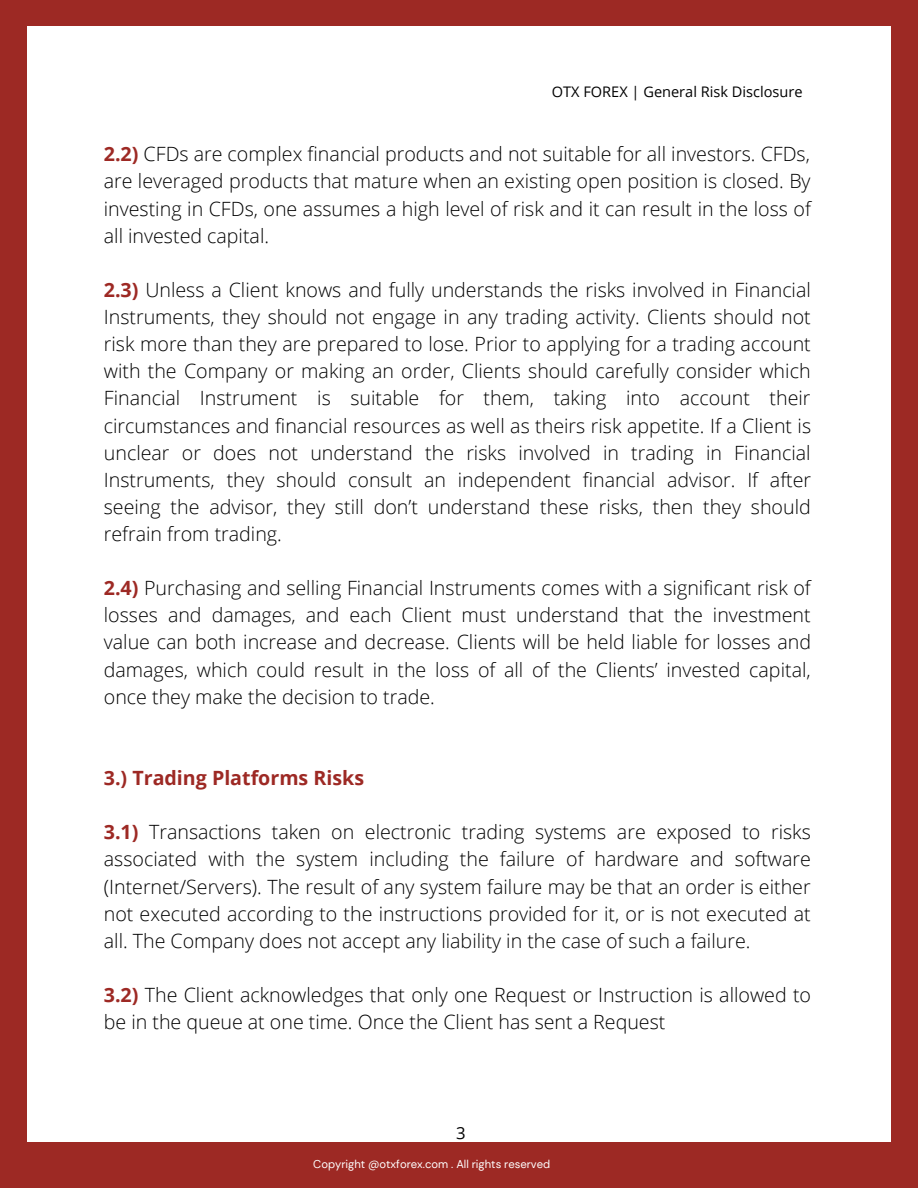
<style>
.page{position:relative;width:918px;height:1188px;background:#fff}
.page>*{position:absolute;margin:0;border:0;box-sizing:border-box;transform-origin:0 0}
.t1{font:300 19.65px/27.2px "Open Sans";color:#000;text-align:justify}
.t2{font:700 19.65px "Open Sans";color:#9d2924}
.t3{font:16.65px "Open Sans";color:#000}
.t4{font:14.55px "Open Sans";color:#000}
.t5{font:11.25px "DM Sans";color:#fff}
.s1{font-weight:700;color:#9d2924}
</style>
<div class="page">
<div style="left:0;top:0;width:918px;height:1142px;background:#9d2924"></div>
<div style="left:27px;top:26px;width:863px;height:1118px;background:#fff"></div>
<div style="left:0;top:1142px;width:918px;height:46px;background:#9d2924"></div>
<p class="t4" style="left:552px;top:82px;width:252px">OTX FOREX | General Risk Disclosure</p>
<p class="t1" style="left:104px;top:140px;width:709px"><span class="s1">2.2)</span> CFDs are complex financial products and not suitable for all investors. CFDs, are leveraged products that mature when an existing open position is closed. By investing in CFDs, one assumes a high level of risk and it can result in the loss of all invested capital.</p>
<p class="t1" style="left:104px;top:276px;width:709px"><span class="s1">2.3)</span> Unless a Client knows and fully understands the risks involved in Financial Instruments, they should not engage in any trading activity. Clients should not risk more than they are prepared to lose. Prior to applying for a trading account with the Company or making an order, Clients should carefully consider which Financial Instrument is suitable for them, taking into account their circumstances and financial resources as well as theirs risk appetite. If a Client is unclear or does not understand the risks involved in trading in Financial Instruments, they should consult an independent financial advisor. If after seeing the advisor, they still don’t understand these risks, then they should refrain from trading.</p>
<p class="t1" style="left:104px;top:574px;width:709px"><span class="s1">2.4)</span> Purchasing and selling Financial Instruments comes with a significant risk of losses and damages, and each Client must understand that the investment value can both increase and decrease. Clients will be held liable for losses and damages, which could result in the loss of all of the Clients’ invested capital, once they make the decision to trade.</p>
<p class="t2" style="left:104px;top:764px;width:262px">3.) Trading Platforms Risks</p>
<p class="t1" style="left:104px;top:818px;width:709px"><span class="s1">3.1)</span> Transactions taken on electronic trading systems are exposed to risks associated with the system including the failure of hardware and software (Internet/Servers). The result of any system failure may be that an order is either not executed according to the instructions provided for it, or is not executed at all. The Company does not accept any liability in the case of such a failure.</p>
<p class="t1" style="left:104px;top:981px;width:709px"><span class="s1">3.2)</span> The Client acknowledges that only one Request or Instruction is allowed to be in the queue at one time. Once the Client has sent a Request</p>
<p class="t3" style="left:456px;top:1121px;width:11px">3</p>
<p class="t5" style="left:313px;top:1157px;width:226px">Coighight 020 Otxfocom . All All rights res</p>
<p class="t5" style="left:544px;top:1157px;width:25px">rved</p>
<p class="t5" style="left:297px;top:1157px;width:255px">Copyrpyrt @2@otxforex.rex.com .rights reserved</p>
</div>
